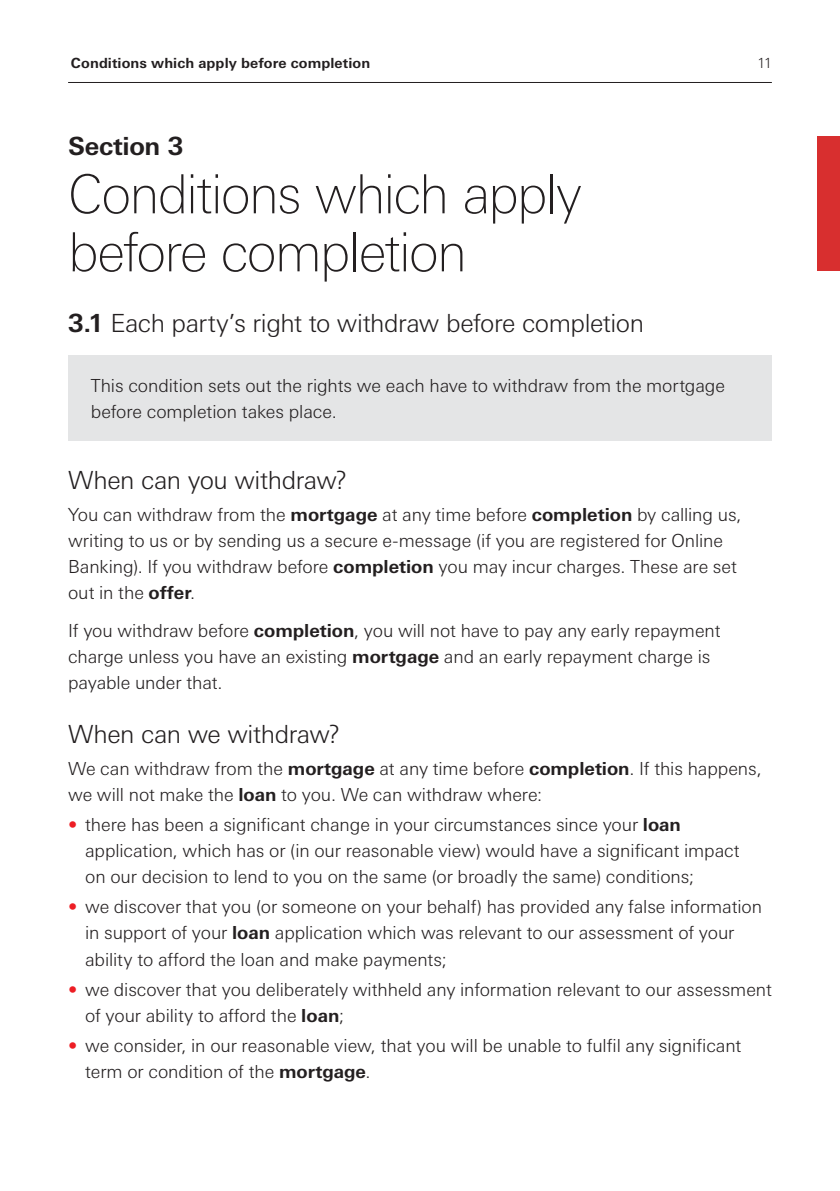
<style>
.page{position:relative;width:840px;height:1191px;background:#fff}
.page>*{position:absolute;margin:0;border:0;box-sizing:border-box;transform-origin:0 0}
.Headers_57363_Level_1_small_header_27_33{font:100 54px/58px "Univers Nextfor HSBC";letter-spacing:-.03em;color:#231f20}
.Headers_57636_Level_3_small_header_with_{font:300 25px "Univers Nextfor HSBC";letter-spacing:-.02em;color:#231f20}
.Headers_57636_Level_3_small_header_-_12_{font:300 25px "Univers Nextfor HSBC";letter-spacing:-.015em;color:#231f20}
.Headers_57636_Section_header{font:700 25px "Univers Nextfor HSBC";letter-spacing:-.015em;color:#231f20}
.Body_Copy_57636_Body_Copy_9_13{font:300 18px/26px "Univers Nextfor HSBC";letter-spacing:-.005em;color:#231f20}
.Body_Copy_57636_Body_Copy_para_before_ne{font:300 18px/26px "Univers Nextfor HSBC";letter-spacing:-.005em;color:#231f20}
.Body_Copy_57636_Paragraph_before_bullets{font:300 18px/26px "Univers Nextfor HSBC";letter-spacing:-.005em;color:#231f20}
.Shaded_text_box_57636_Shaded_Box_Body_Co{font:300 18px/26px "Univers Nextfor HSBC";letter-spacing:-.005em;color:#231f20}
.t1{font:700 14px "Univers Nextfor HSBC";letter-spacing:.005em;color:#231f20}
.t2{font:300 14px "Univers Nextfor HSBC";color:#231f20}
.s1{font-weight:700}
.s2{color:#ed1d24}
</style>
<div class="page">
<hr style="left:68px;top:82px;width:703px;height:1px;background:#231f20">
<div style="left:816px;top:136px;width:23px;height:134px;background:#d82f2f"></div>
<div style="left:68px;top:355px;width:703px;height:85px;background:#e4e5e6"></div>
<p class="t1" style="left:71px;top:53px;width:300px">Conditions which apply before completion</p>
<p class="t2" style="left:757px;top:53px;width:16px">11</p>
<h2 class="Headers_57636_Section_header" style="left:68px;top:129px;width:117px">Section 3</h2>
<h3 class="Headers_57363_Level_1_small_header_27_33" style="left:68px;top:161px;width:515px">Conditions which apply before completion</h3>
<h4 class="Headers_57636_Level_3_small_header_with_" style="left:68px;top:305px;width:577px"><span class="s1">3.1</span> Each party’s right to withdraw before completion</h4>
<p class="Shaded_text_box_57636_Shaded_Box_Body_Co" style="left:91px;top:371px;width:635px">This condition sets out the rights we each have to withdraw from the mortgage before completion takes place.</p>
<h5 class="Headers_57636_Level_3_small_header_-_12_" style="left:68px;top:463px;width:280px">When can you withdraw?</h5>
<p class="Body_Copy_57636_Body_Copy_9_13" style="left:68px;top:500px;width:674px">You can withdraw from the <span class="s1">mortgage</span> at any time before <span class="s1">completion</span> by calling us, writing to us or by sending us a secure e-message (if you are registered for Online Banking). If you withdraw before <span class="s1">completion</span> you may incur charges. These are set out in the <span class="s1">offer</span>.</p>
<p class="Body_Copy_57636_Body_Copy_para_before_ne" style="left:68px;top:616px;width:653px">If you withdraw before <span class="s1">completion</span>, you will not have to pay any early repayment charge unless you have an existing <span class="s1">mortgage</span> and an early repayment charge is payable under that.</p>
<h5 class="Headers_57636_Level_3_small_header_-_12_" style="left:68px;top:716px;width:273px">When can we withdraw?</h5>
<p class="Body_Copy_57636_Paragraph_before_bullets" style="left:68px;top:754px;width:694px">We can withdraw from the <span class="s1">mortgage</span> at any time before <span class="s1">completion</span>. If this happens, we will not make the <span class="s1">loan</span> to you. We can withdraw where:</p>
<p class="Body_Copy_57636_Body_Copy_9_13" style="left:85px;top:810px;width:655px;text-indent:-17px"><span class="s2">•</span> there has been a significant change in your circumstances since your <span class="s1">loan </span>application, which has or (in our reasonable view) would have a significant impact on our decision to lend to you on the same (or broadly the same) conditions;</p>
<p class="Body_Copy_57636_Body_Copy_9_13" style="left:85px;top:893px;width:678px;text-indent:-17px"><span class="s2">•</span> we discover that you (or someone on your behalf) has provided any false information in support of your <span class="s1">loan</span> application which was relevant to our assessment of your ability to afford the loan and make payments;</p>
<p class="Body_Copy_57636_Body_Copy_9_13" style="left:85px;top:975px;width:688px;text-indent:-17px"><span class="s2">•</span> we discover that you deliberately withheld any information relevant to our assessment of your ability to afford the <span class="s1">loan</span>;</p>
<p class="Body_Copy_57636_Body_Copy_9_13" style="left:85px;top:1031px;width:657px;text-indent:-17px"><span class="s2">•</span> we consider, in our reasonable view, that you will be unable to fulfil any significant term or condition of the <span class="s1">mortgage</span>.</p>
</div>
